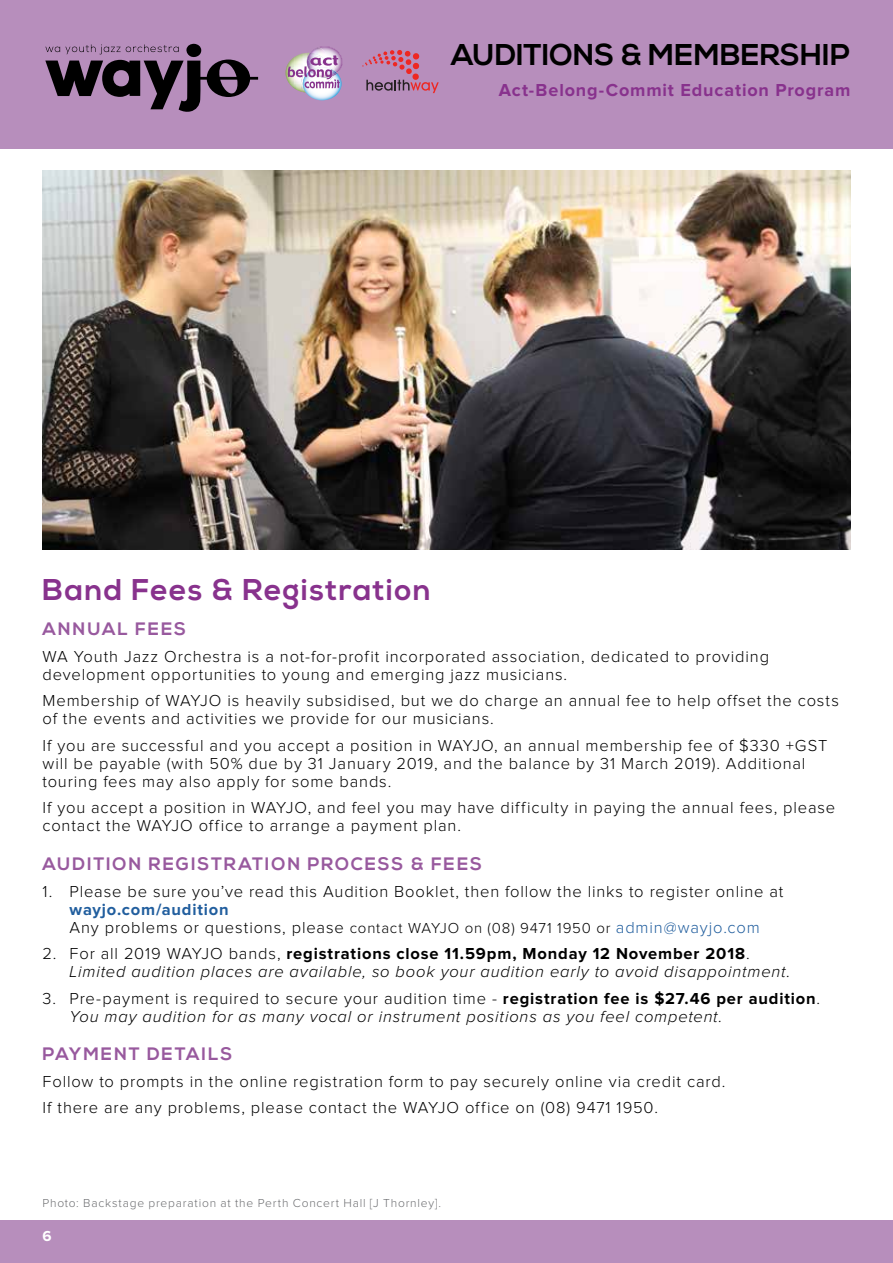
<style>
.page{position:relative;width:893px;height:1263px;background:#fff}
.page>*{position:absolute;margin:0;border:0;box-sizing:border-box;transform-origin:0 0}
.t1{font:700 30px "Nexa";letter-spacing:.045em;color:#88328d}
.t2{font:700 30px "Nexa";letter-spacing:.005em;color:#000}
.t3{font:700 18px "Nexa";letter-spacing:.105em;color:#98599e}
.t4{font:700 18px "Proxima Nova";letter-spacing:.045em;color:#88328d}
.t5{font:300 16.5px/18px "Proxima Nova";letter-spacing:.05em;color:#000}
.t6{font:italic 300 16.5px/18px "Proxima Nova";letter-spacing:.05em;color:#000}
.t7{font:700 15px "Proxima Nova";color:#fff}
.t8{font:300 12px "Proxima Nova";letter-spacing:.065em;color:#6d6e71}
.s1{font-weight:700;color:#215e9e}
.s2{font-size:15px}
.s3{color:#215e9e}
.s4{font-style:normal}
.s5{font-weight:700;font-style:normal}
</style>
<div class="page">
<div style="left:0;top:1220px;width:893px;height:43px;background:#b78ebc"></div>
<div style="left:0;top:0;width:893px;height:149px;background:#b78ebc"></div>
<svg style="left:45px;top:44px;width:213px;height:68px"></svg>
<img style="left:308px;top:95px;width:28px;height:5px">
<svg style="left:286px;top:46px;width:56px;height:49px"></svg>
<svg style="left:362px;top:50px;width:77px;height:43px"></svg>
<img style="left:43px;top:170px;width:807px;height:379px">
<h1 class="t2" style="left:451px;top:37px;width:401px">AUDITIONS &amp; MEMBERSHIP</h1>
<p class="t4" style="left:499px;top:80px;width:353px">Act-Belong-Commit Education Program</p>
<h1 class="t1" style="left:43px;top:572px;width:390px">Band Fees &amp; Registration</h1>
<p class="t3" style="left:43px;top:619px;width:145px">ANNUAL FEES</p>
<p class="t5" style="left:43px;top:648px;width:728px">WA Youth Jazz Orchestra is a not-for-profit incorporated association, dedicated to providing development opportunities to young and emerging jazz musicians.</p>
<p class="t5" style="left:43px;top:693px;width:798px">Membership of WAYJO is heavily subsidised, but we do charge an annual fee to help offset the costs of the events and activities we provide for our musicians.</p>
<p class="t5" style="left:43px;top:737px;width:786px">If you are successful and you accept a position in WAYJO, an annual membership fee of $330 +GST will be payable (with 50% due by 31 January 2019, and the balance by 31 March 2019). Additional touring fees may also apply for some bands.</p>
<p class="t5" style="left:43px;top:800px;width:794px">If you accept a position in WAYJO, and feel you may have difficulty in paying the annual fees, please contact the WAYJO office to arrange a payment plan.</p>
<p class="t3" style="left:43px;top:853px;width:441px">AUDITION REGISTRATION PROCESS &amp; FEES</p>
<p class="t5" style="left:43px;top:883px;width:742px">1. Please be sure you’ve read this Audition Booklet, then follow the links to register online at</p>
<p class="t5" style="left:70px;top:901px;width:692px"><span class="s1">wayjo.com/audition<br></span>Any problems or questions, please <span class="s2">contact WAYJO on (08) 9471 1950 or</span> <span class="s3">admin@wayjo.com</span></p>
<p class="t6" style="left:70px;top:945px;width:722px;text-indent:-27px"><span class="s4">2. For all 2019 WAYJO bands,</span> <span class="s5">registrations close 11.59pm, Monday 12 November 2018</span><span class="s4">.<br></span>Limited audition places are available, so book your audition early to avoid disappointment.</p>
<p class="t6" style="left:70px;top:990px;width:752px;text-indent:-27px"><span class="s4">3. Pre-payment is required to secure your audition time -</span> <span class="s5">registration fee is $27.46 per audition</span><span class="s4">.<br></span>You may audition for as many vocal or instrument positions as you feel competent.</p>
<p class="t3" style="left:43px;top:1043px;width:191px">PAYMENT DETAILS</p>
<p class="t5" style="left:43px;top:1069px;width:684px;line-height:26.5px">Follow to prompts in the online registration form to pay securely online via credit card.<br>If there are any problems, please contact the WAYJO office on (08) 9471 1950.</p>
<p class="t8" style="left:42px;top:1197px;width:400px">Photo: Backstage preparation at the Perth Concert Hall [J Thornley].</p>
<p class="t7" style="left:43px;top:1228px;width:11px">6</p>
</div>
